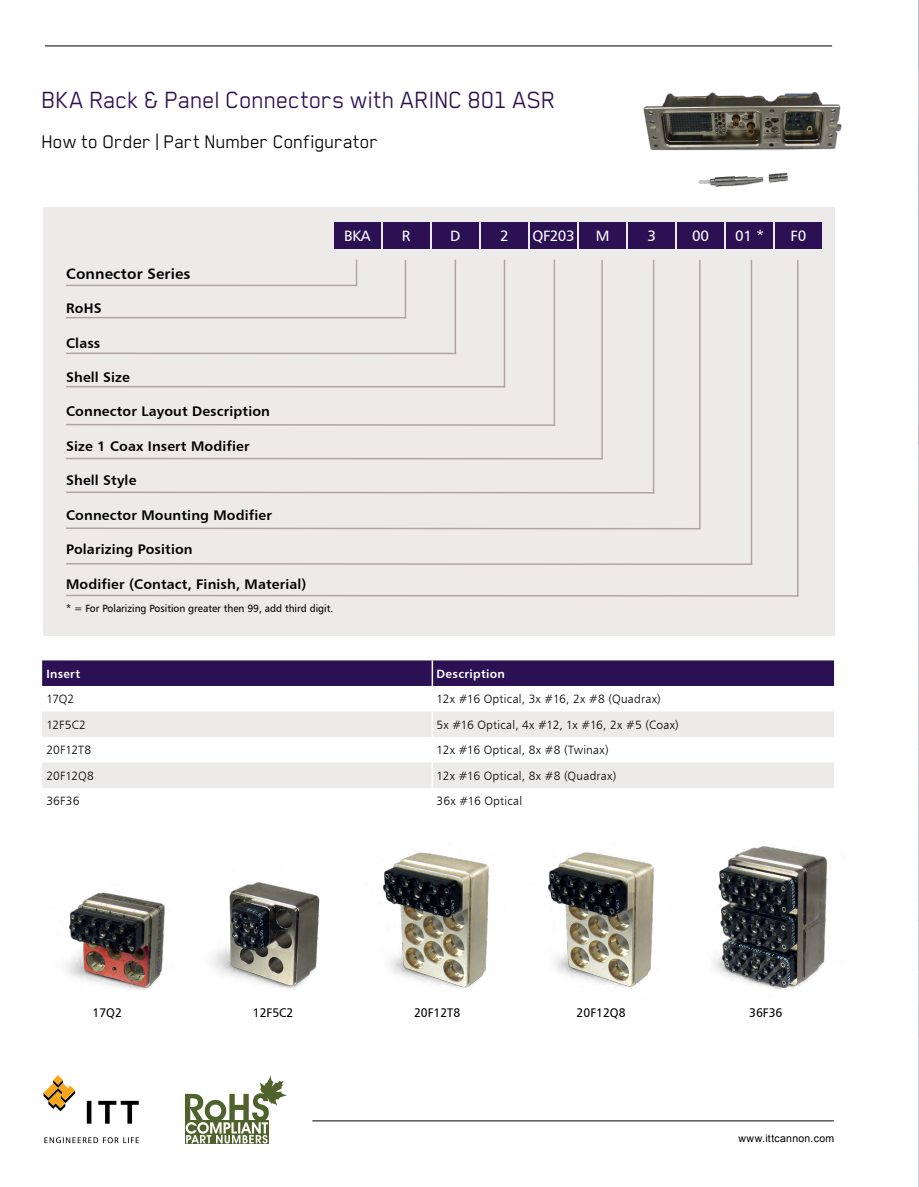
<style>
.page{position:relative;width:919px;height:1187px;background:#fff}
.page>*{position:absolute;margin:0;border:0;box-sizing:border-box;transform-origin:0 0}
.t1{font:27px "Blender Pro";letter-spacing:-.005em;color:#2b1054}
.t2{font:21px "Blender Pro";letter-spacing:-.01em;color:#000}
.t3{font:15px "Humanist 777 BT Roman B";letter-spacing:-.02em;color:#fff}
.t4{font:15px "Humanist 777 BT Bold B";letter-spacing:.01em;color:#000}
.t5{font:13.95px "Humanist 777 BT Bold B";letter-spacing:.01em;color:#000}
.t6{font:12.45px "Humanist 777 BT Roman B";color:#000;scale:.96 1}
.t7{font:12px "Humanist 777 BT Light B";letter-spacing:.02em;color:#000}
.t8{font:12px "Humanist 777 BT Bold B";letter-spacing:.025em;color:#fff}
.t9{font:12px "Humanist 777 BT Light B";letter-spacing:-.005em;color:#000}
.t10{font:10.5px "Humanist 777 BT Roman B";color:#000;scale:.96 1}
.t11{font:10.5px "Arial";letter-spacing:.03em;color:#000}
</style>
<div class="page">
<svg style="left:44px;top:1137px;width:95px;height:6px"></svg>
<svg style="left:87px;top:1100px;width:52px;height:23px"></svg>
<svg style="left:44px;top:1075px;width:31px;height:36px"></svg>
<hr style="left:312px;top:1120px;width:521px;height:1px;background:#000">
<hr style="left:45px;top:46px;width:787px;height:1px;background:#000">
<svg style="left:185px;top:1143px;width:84px;height:1px"></svg>
<svg style="left:185px;top:1075px;width:102px;height:68px"></svg>
<div style="left:43px;top:207px;width:791px;height:428px;background:#edebea"></div>
<img style="left:643px;top:92px;width:199px;height:59px">
<img style="left:698px;top:172px;width:91px;height:15px">
<div style="left:334px;top:222px;width:46px;height:26px;background:#2b1054"></div>
<div style="left:383px;top:222px;width:46px;height:26px;background:#2b1054"></div>
<div style="left:481px;top:222px;width:46px;height:26px;background:#2b1054"></div>
<div style="left:530px;top:222px;width:47px;height:26px;background:#2b1054"></div>
<div style="left:432px;top:222px;width:46px;height:26px;background:#2b1054"></div>
<div style="left:579px;top:222px;width:47px;height:26px;background:#2b1054"></div>
<div style="left:677px;top:222px;width:46px;height:26px;background:#2b1054"></div>
<div style="left:628px;top:222px;width:47px;height:26px;background:#2b1054"></div>
<div style="left:726px;top:222px;width:46px;height:26px;background:#2b1054"></div>
<div style="left:775px;top:222px;width:46px;height:26px;background:#2b1054"></div>
<hr style="left:66px;top:284px;width:290px;height:2px;background:#aea5a3">
<svg style="left:356px;top:260px;width:1px;height:26px"></svg>
<hr style="left:66px;top:317px;width:340px;height:1px;background:#aea5a3">
<hr style="left:404px;top:260px;width:2px;height:58px;background:#aea5a3">
<hr style="left:66px;top:352px;width:390px;height:2px;background:#aea5a3">
<hr style="left:454px;top:260px;width:2px;height:94px;background:#aea5a3">
<hr style="left:66px;top:386px;width:439px;height:1px;background:#aea5a3">
<hr style="left:503px;top:260px;width:2px;height:127px;background:#aea5a3">
<svg style="left:66px;top:423px;width:490px;height:3px"></svg>
<hr style="left:553px;top:260px;width:2px;height:166px;background:#aea5a3">
<hr style="left:66px;top:458px;width:536px;height:1px;background:#aea5a3">
<hr style="left:601px;top:260px;width:1px;height:199px;background:#aea5a3">
<svg style="left:66px;top:491px;width:589px;height:3px"></svg>
<hr style="left:652px;top:260px;width:2px;height:233px;background:#aea5a3">
<svg style="left:66px;top:527px;width:634px;height:3px"></svg>
<hr style="left:699px;top:260px;width:1px;height:269px;background:#aea5a3">
<svg style="left:66px;top:562px;width:687px;height:3px"></svg>
<hr style="left:750px;top:260px;width:2px;height:305px;background:#aea5a3">
<svg style="left:66px;top:594px;width:733px;height:3px"></svg>
<hr style="left:797px;top:260px;width:1px;height:336px;background:#aea5a3">
<div style="left:42px;top:660px;width:792px;height:26px;background:#2b1054"></div>
<svg style="left:42px;top:711px;width:792px;height:77px;fill:#edebea"></svg>
<hr style="left:431px;top:711px;width:2px;height:26px;background:#fff">
<hr style="left:431px;top:737px;width:2px;height:25px;background:#fff">
<hr style="left:431px;top:762px;width:2px;height:26px;background:#fff">
<hr style="left:431px;top:660px;width:2px;height:26px;background:#fff">
<img style="left:65px;top:892px;width:100px;height:98px">
<img style="left:212px;top:882px;width:108px;height:107px">
<img style="left:383px;top:852px;width:106px;height:137px">
<img style="left:548px;top:852px;width:106px;height:136px">
<img style="left:713px;top:846px;width:114px;height:144px">
<svg style="left:918px;top:1037px;width:1px;height:149px"></svg>
<img style="left:918px;top:0;width:1px;height:1037px">
<h1 class="t1" style="left:42px;top:85px;width:515px">BKA Rack &amp; Panel Connectors with ARINC 801 ASR</h1>
<h2 class="t2" style="left:42px;top:130px;width:338px">How to Order | Part Number Configurator</h2>
<p class="t4" style="left:66px;top:264px;width:126px">Connector Series</p>
<p class="t5" style="left:66px;top:299px;width:37px">RoHS</p>
<p class="t5" style="left:66px;top:334px;width:36px">Class</p>
<p class="t5" style="left:66px;top:368px;width:65px">Shell Size</p>
<p class="t5" style="left:66px;top:403px;width:205px">Connector Layout Description</p>
<p class="t5" style="left:66px;top:437px;width:185px">Size 1 Coax Insert Modifier</p>
<p class="t5" style="left:66px;top:471px;width:72px">Shell Style</p>
<p class="t5" style="left:66px;top:506px;width:207px">Connector Mounting Modifier</p>
<p class="t5" style="left:66px;top:540px;width:128px">Polarizing Position</p>
<p class="t5" style="left:66px;top:575px;width:242px">Modifier (Contact, Finish, Material)</p>
<p class="t10" style="left:66px;top:602px;width:280px">* = For Polarizing Position greater then 99, add third digit.</p>
<p class="t3" style="left:344px;top:226px;width:28px">BKA</p>
<p class="t3" style="left:402px;top:226px;width:10px">R</p>
<p class="t3" style="left:450px;top:226px;width:12px">D</p>
<p class="t3" style="left:500px;top:226px;width:10px">2</p>
<p class="t3" style="left:532px;top:226px;width:44px">QF203</p>
<p class="t3" style="left:596px;top:226px;width:15px">M</p>
<p class="t3" style="left:647px;top:226px;width:10px">3</p>
<p class="t3" style="left:692px;top:226px;width:19px">00</p>
<p class="t3" style="left:735px;top:226px;width:31px">01 *</p>
<p class="t3" style="left:790px;top:226px;width:17px">F0</p>
<p class="t8" style="left:46px;top:666px;width:35px">Insert</p>
<p class="t8" style="left:436px;top:666px;width:70px">Description</p>
<p class="t7" style="left:46px;top:691px;width:29px">17Q2</p>
<p class="t7" style="left:436px;top:691px;width:226px">12x #16 Optical, 3x #16, 2x #8 (Quadrax)</p>
<p class="t7" style="left:46px;top:717px;width:41px">12F5C2</p>
<p class="t7" style="left:436px;top:717px;width:244px">5x #16 Optical, 4x #12, 1x #16, 2x #5 (Coax)</p>
<p class="t7" style="left:46px;top:742px;width:46px">20F12T8</p>
<p class="t7" style="left:436px;top:742px;width:173px">12x #16 Optical, 8x #8 (Twinax)</p>
<p class="t9" style="left:46px;top:768px;width:49px">20F12Q8</p>
<p class="t7" style="left:436px;top:768px;width:181px">12x #16 Optical, 8x #8 (Quadrax)</p>
<p class="t7" style="left:46px;top:793px;width:35px">36F36</p>
<p class="t7" style="left:436px;top:793px;width:87px">36x #16 Optical</p>
<p class="t6" style="left:92px;top:1004px;width:32px">17Q2</p>
<p class="t6" style="left:253px;top:1004px;width:44px">12F5C2</p>
<p class="t6" style="left:414px;top:1004px;width:50px">20F12T8</p>
<p class="t6" style="left:576px;top:1004px;width:53px">20F12Q8</p>
<p class="t6" style="left:749px;top:1004px;width:36px">36F36</p>
<p class="t11" style="left:738px;top:1131px;width:97px">www.ittcannon.com</p>
</div>
